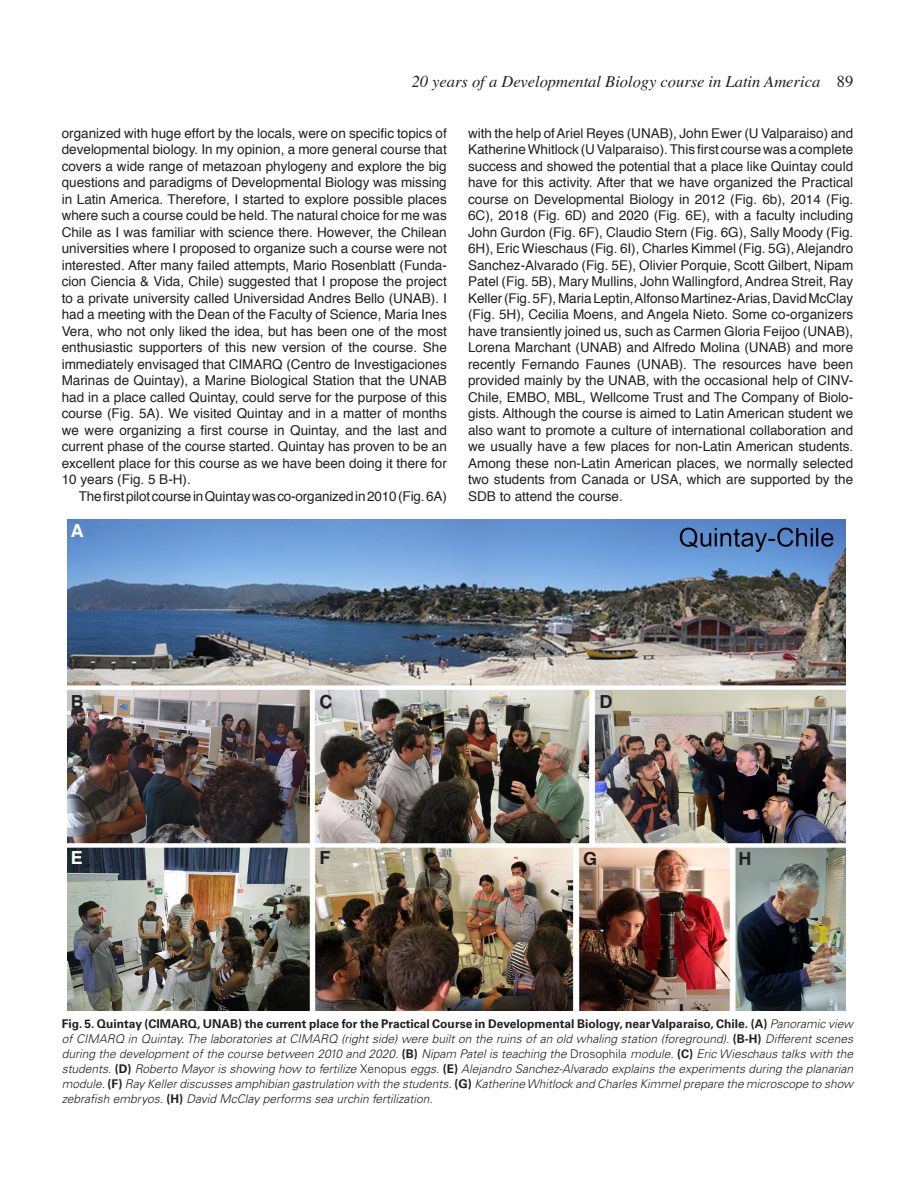
<style>
.page{position:relative;width:915px;height:1191px;background:#fff}
.page>*{position:absolute;margin:0;border:0;box-sizing:border-box;transform-origin:0 0}
._0-PictureA_B_C{font:700 18px "Helvetica";color:#231f20}
._0-PictureA_B_C-2{font:700 18px "Helvetica";color:#fff}
.t1{font:italic 16.5px "Times";color:#231f20}
._0-Texto{font:13.5px/16.5px "Helvetica";color:#231f20;text-align:justify}
._0-PictureLegendText{font:italic 300 12px/15px "Univers LT Std";color:#231f20;text-align:justify}
.s1{font-style:normal}
.s2{font-weight:700;font-style:normal}
</style>
<div class="page">
<img style="left:67px;top:519px;width:778px;height:491px">
<p class="t1" style="left:411px;top:73px;width:443px">20 years of a Developmental Biology course in Latin America <span class="s1">89</span></p>
<p class="_0-Texto" style="left:62px;top:125px;width:386px">organized with huge effort by the locals, were on specific topics of developmental biology. In my opinion, a more general course that covers a wide range of metazoan phylogeny and explore the big questions and paradigms of Developmental Biology was missing in Latin America. Therefore, I started to explore possible places where such a course could be held. The natural choice for me was Chile as I was familiar with science there. However, the Chilean universities where I proposed to organize such a course were not interested. After many failed attempts, Mario Rosenblatt (Funda&shy;cion Ciencia &amp; Vida, Chile) suggested that I propose the project to a private university called Universidad Andres Bello (UNAB). I had a meeting with the Dean of the Faculty of Science, Maria Ines Vera, who not only liked the idea, but has been one of the most enthusiastic supporters of this new version of the course. She immediately envisaged that CIMARQ (Centro de Investigaciones Marinas de Quintay), a Marine Biological Station that the UNAB had in a place called Quintay, could serve for the purpose of this course (Fig. 5A). We visited Quintay and in a matter of months we were organizing a first course in Quintay, and the last and current phase of the course started. Quintay has proven to be an excellent place for this course as we have been doing it there for 10 years (Fig. 5 B-H).</p>
<p class="_0-Texto" style="left:79px;top:488px;width:369px">The first pilot course in Quintay was co-organized in 2010 (Fig. 6A)</p>
<p class="_0-Texto" style="left:468px;top:125px;width:386px">with the help of Ariel Reyes (UNAB), John Ewer (U Valparaiso) and Katherine Whitlock (U Valparaiso). This first course was a complete success and showed the potential that a place like Quintay could have for this activity. After that we have organized the Practical course on Developmental Biology in 2012 (Fig. 6b), 2014 (Fig.<br>6C), 2018 (Fig. 6D) and 2020 (Fig. 6E), with a faculty including John Gurdon (Fig. 6F), Claudio Stern (Fig. 6G), Sally Moody (Fig.<br>6H), Eric Wieschaus (Fig. 6I), Charles Kimmel (Fig. 5G), Alejandro Sanchez-Alvarado (Fig. 5E), Olivier Porquie, Scott Gilbert, Nipam Patel (Fig. 5B), Mary Mullins, John Wallingford, Andrea Streit, Ray Keller (Fig. 5F), Maria Leptin, Alfonso Martinez-Arias, David McClay (Fig. 5H), Cecilia Moens, and Angela Nieto. Some co-organizers have transiently joined us, such as Carmen Gloria Feijoo (UNAB), Lorena Marchant (UNAB) and Alfredo Molina (UNAB) and more recently Fernando Faunes (UNAB). The resources have been provided mainly by the UNAB, with the occasional help of CINV-Chile, EMBO, MBL, Wellcome Trust and The Company of Biolo&shy;gists. Although the course is aimed to Latin American student we also want to promote a culture of international collaboration and we usually have a few places for non-Latin American students.<br>Among these non-Latin American places, we normally selected two students from Canada or USA, which are supported by the SDB to attend the course.</p>
<p class="_0-PictureA_B_C-2" style="left:71px;top:519px;width:14px">A</p>
<p class="_0-PictureA_B_C" style="left:71px;top:690px;width:14px">B</p>
<p class="_0-PictureA_B_C" style="left:319px;top:690px;width:14px">C</p>
<p class="_0-PictureA_B_C" style="left:599px;top:690px;width:14px">D</p>
<p class="_0-PictureA_B_C-2" style="left:71px;top:847px;width:14px">E</p>
<p class="_0-PictureA_B_C" style="left:319px;top:847px;width:12px">F</p>
<p class="_0-PictureA_B_C" style="left:583px;top:848px;width:16px">G</p>
<p class="_0-PictureA_B_C" style="left:738px;top:848px;width:14px">H</p>
<p class="_0-PictureLegendText" style="left:62px;top:1016px;width:792px"><span class="s2">Fig. 5. Quintay (CIMARQ, UNAB) the current place for the Practical Course in Developmental Biology, near Valparaiso, Chile. (A)</span> Panoramic view of CIMARQ in Quintay. The laboratories at CIMARQ (right side) were built on the ruins of an old whaling station (foreground). <span class="s2">(B-H)</span> Different scenes during the development of the course between 2010 and 2020. <span class="s2">(B)</span> Nipam Patel is teaching the <span class="s1">Drosophila</span> module. <span class="s2">(C)</span> Eric Wieschaus talks with the students. <span class="s2">(D)</span> Roberto Mayor is showing how to fertilize <span class="s1">Xenopus</span> eggs. <span class="s2">(E)</span> Alejandro Sanchez-Alvarado explains the experiments during the planarian module. <span class="s2">(F)</span> Ray Keller discusses amphibian gastrulation with the students. <span class="s2">(G)</span> Katherine Whitlock and Charles Kimmel prepare the microscope to show zebrafish embryos. <span class="s2">(H)</span> David McClay performs sea urchin fertilization.</p>
</div>
